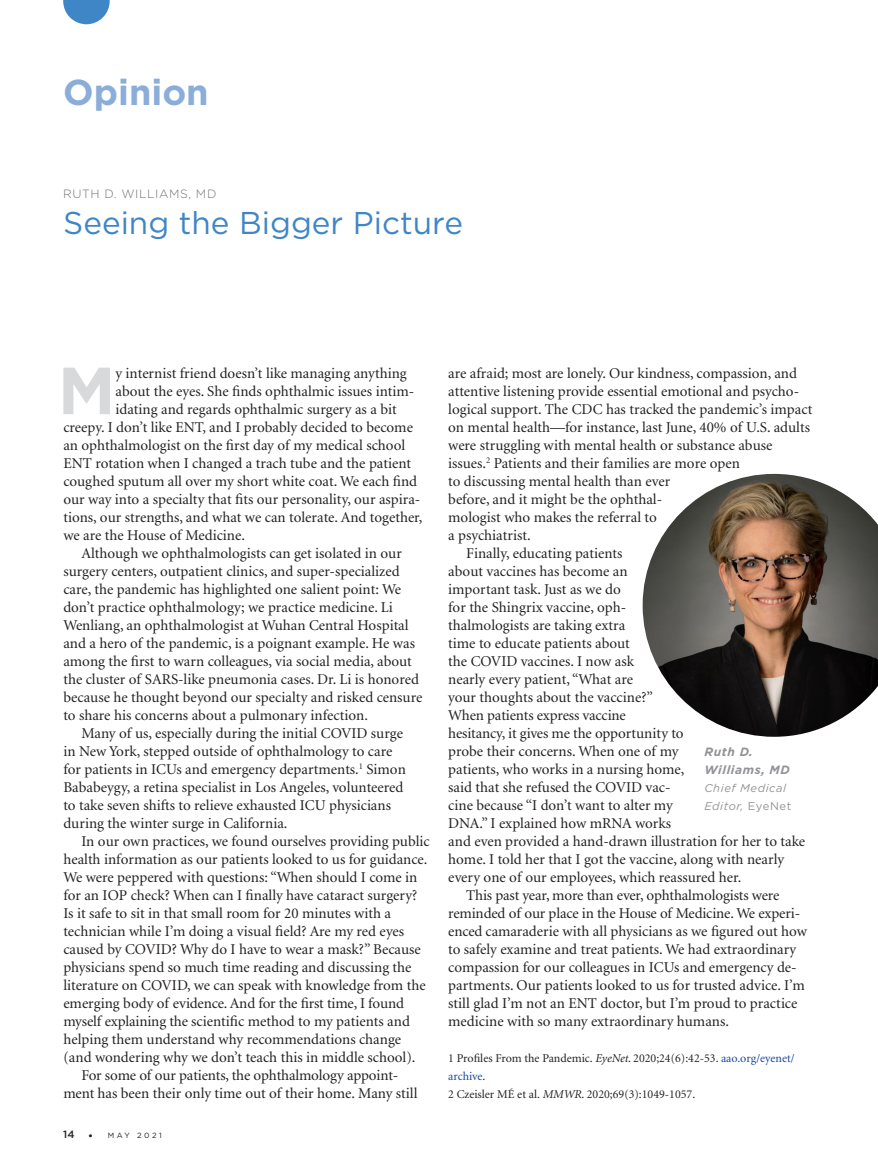
<style>
.page{position:relative;width:878px;height:1175px;background:#fff}
.page>*{position:absolute;margin:0;border:0;box-sizing:border-box;transform-origin:0 0}
.BODY_text_dropcap{font:700 66.45px "Gotham";color:#d8d9db}
.DEPT_Header{font:700 36px "Gotham";color:#8badda}
.BODY_text{font:31.5px "Gotham";color:#3f86c7}
.BODY_text-2{font:15px/18px "Minion";color:#231f20}
.BODY_text_dropcap-2{font:15px "Minion";color:#231f20}
.REFS___DISCLOSURES_b{font:12px/18px "Minion";color:#231f20}
.VIEW_caption_name{font:italic 700 12px/18px "Gotham";letter-spacing:.05em;color:#919396}
.BODY_text-3{font:300 12px "Gotham";letter-spacing:.05em;color:#717275}
.VIEW_caption_name-2{font:italic 11.25px/18px "Gotham";letter-spacing:.05em;color:#919396}
.t1{font:7.5px "Gotham";letter-spacing:.34em;color:#231f20}
.s1{font-weight:500;font-size:10.5px}
.s2{font-weight:300;font-size:12px}
.s3{font-style:italic}
.s4{color:#18469d}
.s5{font-style:normal}
</style>
<div class="page">
<svg style="left:63px;top:0;width:47px;height:24px"></svg>
<img style="left:642px;top:474px;width:236px;height:262px">
<p class="DEPT_Header" style="left:63px;top:69px;width:147px">Opinion</p>
<p class="BODY_text-3" style="left:63px;top:186px;width:155px">RUTH D. WILLIAMS, MD</p>
<p class="BODY_text" style="left:63px;top:203px;width:401px">Seeing the Bigger Picture</p>
<p class="BODY_text_dropcap" style="left:58px;top:346px;width:59px">M</p>
<p class="BODY_text_dropcap-2" style="left:115px;top:366px;width:293px">y internist friend doesn’t like managing anything</p>
<p class="BODY_text_dropcap-2" style="left:115px;top:384px;width:300px">about the eyes. She finds ophthalmic issues intim-</p>
<p class="BODY_text_dropcap-2" style="left:115px;top:402px;width:283px">idating and regards ophthalmic surgery as a bit</p>
<p class="BODY_text_dropcap-2" style="left:63px;top:420px;width:351px">creepy. I don’t like ENT, and I probably decided to become</p>
<p class="BODY_text_dropcap-2" style="left:63px;top:438px;width:343px">an ophthalmologist on the first day of my medical school</p>
<p class="BODY_text_dropcap-2" style="left:63px;top:456px;width:349px">ENT rotation when I changed a trach tube and the patient</p>
<p class="BODY_text_dropcap-2" style="left:63px;top:474px;width:355px">coughed sputum all over my short white coat. We each find</p>
<p class="BODY_text_dropcap-2" style="left:63px;top:492px;width:358px">our way into a specialty that fits our personality, our aspira-</p>
<p class="BODY_text_dropcap-2" style="left:63px;top:510px;width:360px">tions, our strengths, and what we can tolerate. And together,</p>
<p class="BODY_text_dropcap-2" style="left:63px;top:528px;width:183px">we are the House of Medicine.</p>
<p class="BODY_text-2" style="left:63px;top:545px;width:360px;text-indent:18px">Although we ophthalmologists can get isolated in our surgery centers, outpatient clinics, and super-specialized care, the pandemic has highlighted one salient point: We don’t practice ophthalmology; we practice medicine. Li Wenliang, an ophthalmologist at Wuhan Central Hospital and a hero of the pandemic, is a poignant example. He was among the first to warn colleagues, via social media, about the cluster of SARS-like pneumonia cases. Dr. Li is honored because he thought beyond our specialty and risked censure to share his concerns about a pulmonary infection.</p>
<p class="BODY_text-2" style="left:63px;top:725px;width:344px;text-indent:18px">Many of us, especially during the initial COVID surge in New York, stepped outside of ophthalmology to care for patients in ICUs and emergency departments.<sup>1</sup> Simon Bababeygy, a retina specialist in Los Angeles, volunteered to take seven shifts to relieve exhausted ICU physicians during the winter surge in California.</p>
<p class="BODY_text-2" style="left:63px;top:833px;width:368px;text-indent:18px">In our own practices, we found ourselves providing public health information as our patients looked to us for guidance.<br>We were peppered with questions: “When should I come in for an IOP check? When can I finally have cataract surgery?<br>Is it safe to sit in that small room for 20 minutes with a technician while I’m doing a visual field? Are my red eyes caused by COVID? Why do I have to wear a mask?” Because physicians spend so much time reading and discussing the literature on COVID, we can speak with knowledge from the emerging body of evidence. And for the first time, I found myself explaining the scientific method to my patients and helping them understand why recommendations change (and wondering why we don’t teach this in middle school).</p>
<p class="BODY_text-2" style="left:63px;top:1067px;width:355px;text-align:center">For some of our patients, the ophthalmology appoint-<br>ment has been their only time out of their home. Many still</p>
<p class="t1" style="left:63px;top:1130px;width:100px"><span class="s1">14</span> <span class="s2">•</span> MAY 2021</p>
<p class="BODY_text-2" style="left:448px;top:365px;width:365px">are afraid; most are lonely. Our kindness, compassion, and attentive listening provide essential emotional and psycho&shy;logical support. The CDC has tracked the pandemic’s impact on mental health—for instance, last June, 40% of U.S. adults were struggling with mental health or substance abuse issues.<sup>2</sup> Patients and their families are more open<br>to discussing mental health than ever<br>before, and it might be the ophthal-<br>mologist who makes the referral to<br>a psychiatrist.</p>
<p class="BODY_text-2" style="left:448px;top:545px;width:358px;text-indent:18px">Finally, educating patients<br>about vaccines has become an<br>important task. Just as we do<br>for the Shingrix vaccine, oph-<br>thalmologists are taking extra<br>time to educate patients about<br>the COVID vaccines. I now ask<br>nearly every patient, “What are<br>your thoughts about the vaccine?”<br>When patients express vaccine<br>hesitancy, it gives me the opportunity to<br>probe their concerns. When one of my<br>patients, who works in a nursing home,<br>said that she refused the COVID vac-<br>cine because “I don’t want to alter my<br>DNA.” I explained how mRNA works<br>and even provided a hand-drawn illustration for her to take home. I told her that I got the vaccine, along with nearly every one of our employees, which reassured her.</p>
<p class="BODY_text-2" style="left:448px;top:887px;width:360px;text-indent:18px">This past year, more than ever, ophthalmologists were reminded of our place in the House of Medicine. We experi&shy;enced camaraderie with all physicians as we figured out how to safely examine and treat patients. We had extraordinary compassion for our colleagues in ICUs and emergency de&shy;partments. Our patients looked to us for trusted advice. I’m still glad I’m not an ENT doctor, but I’m proud to practice medicine with so many extraordinary humans.</p>
<p class="REFS___DISCLOSURES_b" style="left:448px;top:1050px;width:348px">1 Profiles From the Pandemic. <span class="s3">EyeNet</span>. 2020;24(6):42-53. <span class="s4">aao.org/eyenet/ archive</span>.</p>
<p class="REFS___DISCLOSURES_b" style="left:448px;top:1086px;width:248px">2 Czeisler MÉ et al. <span class="s3">MMWR</span>. 2020;69(3):1049-1057.</p>
<p class="VIEW_caption_name" style="left:704px;top:743px;width:87px">Ruth D.<br>Williams, MD</p>
<p class="VIEW_caption_name-2" style="left:704px;top:779px;width:88px">Chief Medical<br>Editor, <span class="s5">EyeNet</span></p>
</div>
